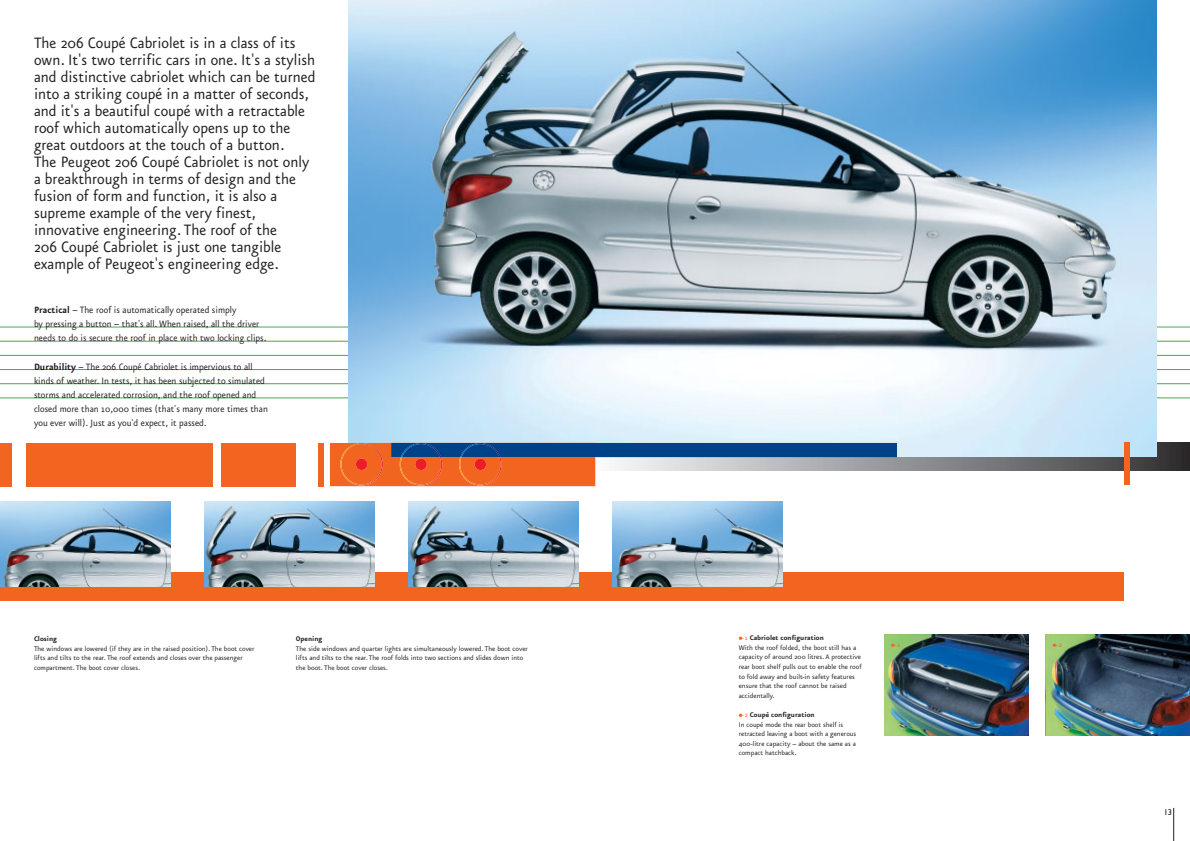
<style>
.page{position:relative;width:1190px;height:841px;background:#fff}
.page>*{position:absolute;margin:0;border:0;box-sizing:border-box;transform-origin:0 0}
.t1{font:18px/17px "Eureka Sans";color:#231f1f;scale:.95 1}
.t2{font:11px/14.2px "Eureka Sans";color:#231f1f;scale:.95 1}
.t3{font:8.5px "Gill Sans";color:#231f1f}
.t4{font:8px/9.6px "Eureka Sans";color:#231f1f}
.t5{font:700 8px "Eureka Sans";color:#231f1f}
.t6{font:8px "Eureka Sans";color:#f26520}
.s1{font-weight:700}
.s2{font-size:16px;color:#f26520}
.s3{color:#f26520}
.s4{font-size:16px}
</style>
<div class="page">
<img style="left:884px;top:635px;width:145px;height:101px">
<img style="left:1046px;top:635px;width:144px;height:101px">
<div style="left:0;top:573px;width:1124px;height:28px;background:#f26520"></div>
<hr style="left:0;top:327px;width:1190px;height:1px;background:#40ad48">
<hr style="left:0;top:341px;width:1190px;height:1px;background:#40ad48">
<hr style="left:0;top:355px;width:1190px;height:1px;background:#40ad48">
<hr style="left:0;top:369px;width:1190px;height:1px;background:#40ad48">
<hr style="left:0;top:384px;width:1190px;height:1px;background:#40ad48">
<hr style="left:0;top:398px;width:1190px;height:1px;background:#40ad48">
<img style="left:349px;top:0;width:808px;height:442px">
<svg style="left:330px;top:442px;width:860px;height:44px"></svg>
<div style="left:0;top:443px;width:11px;height:43px;background:#f26520"></div>
<div style="left:27px;top:443px;width:187px;height:43px;background:#f26520"></div>
<div style="left:221px;top:443px;width:37px;height:43px;background:#f26520"></div>
<div style="left:259px;top:443px;width:37px;height:43px;background:#f26520"></div>
<div style="left:318px;top:443px;width:6px;height:43px;background:#f26520"></div>
<img style="left:459px;top:457px;width:43px;height:29px">
<img style="left:460px;top:443px;width:40px;height:14px">
<img style="left:400px;top:443px;width:42px;height:43px">
<img style="left:340px;top:443px;width:43px;height:43px">
<img style="left:0;top:502px;width:170px;height:85px">
<img style="left:204px;top:502px;width:170px;height:85px">
<img style="left:408px;top:502px;width:170px;height:85px">
<img style="left:612px;top:502px;width:170px;height:85px">
<div style="left:1124px;top:442px;width:6px;height:43px;background:#f26520"></div>
<hr style="left:1173px;top:808px;width:1px;height:33px;background:#231f1f">
<p class="t1" style="left:34px;top:37px;width:298px">The 206 Coupé Cabriolet is in a class of its own. It's two terrific cars in one. It's a stylish and distinctive cabriolet which can be turned into a striking coupé in a matter of seconds, and it's a beautiful coupé with a retractable roof which automatically opens up to the great outdoors at the touch of a button.<br>The Peugeot 206 Coupé Cabriolet is not only a breakthrough in terms of design and the fusion of form and function, it is also a supreme example of the very finest, innovative engineering. The roof of the<br>206 Coupé Cabriolet is just one tangible example of Peugeot's engineering edge.</p>
<h2 class="t2" style="left:34px;top:305px;width:246px"><span class="s1">Practical</span> – The roof is automatically operated simply<br>by pressing a button – that's all. When raised, all the driver needs to do is secure the roof in place with two locking clips.</h2>
<p class="t2" style="left:34px;top:361px;width:248px"><span class="s1">Durability</span> – The 206 Coupé Cabriolet is impervious to all kinds of weather. In tests, it has been subjected to simulated storms and accelerated corrosion, and the roof opened and closed more than 10,000 times (that's many more times than you ever will). Just as you'd expect, it passed.</p>
<p class="t5" style="left:34px;top:635px;width:24px">Closing</p>
<p class="t4" style="left:34px;top:645px;width:222px">The windows are lowered (if they are in the raised position). The boot cover lifts and tilts to the rear. The roof extends and closes over the passenger compartment. The boot cover closes.</p>
<p class="t5" style="left:296px;top:635px;width:28px">Opening</p>
<p class="t4" style="left:296px;top:645px;width:234px">The side windows and quarter lights are simultaneously lowered. The boot cover lifts and tilts to the rear. The roof folds into two sections and slides down into the boot. The boot cover closes.</p>
<p class="t4" style="left:738px;top:634px;width:125px"><span class="s2">•</span><span class="s3">- 1</span> <span class="s1">Cabriolet configuration<br></span>With the roof folded, the boot still has a capacity of around 200 litres. A protective rear boot shelf pulls out to enable the roof to fold away and built-in safety features ensure that the roof cannot be raised accidentally.</p>
<p class="t4" style="left:738px;top:711px;width:120px"><span class="s2">•</span><span class="s3">- 2</span> <span class="s1">Coupé configuration<br></span>In coupé mode the rear boot shelf is retracted leaving a boot with a generous<br>400-litre capacity – about the same as a compact hatchback.</p>
<p class="t6" style="left:890px;top:642px;width:11px"><span class="s4">•</span>- 1</p>
<p class="t6" style="left:1052px;top:642px;width:12px"><span class="s4">•</span>- 2</p>
<p class="t3" style="left:1164px;top:809px;width:10px">13</p>
</div>
